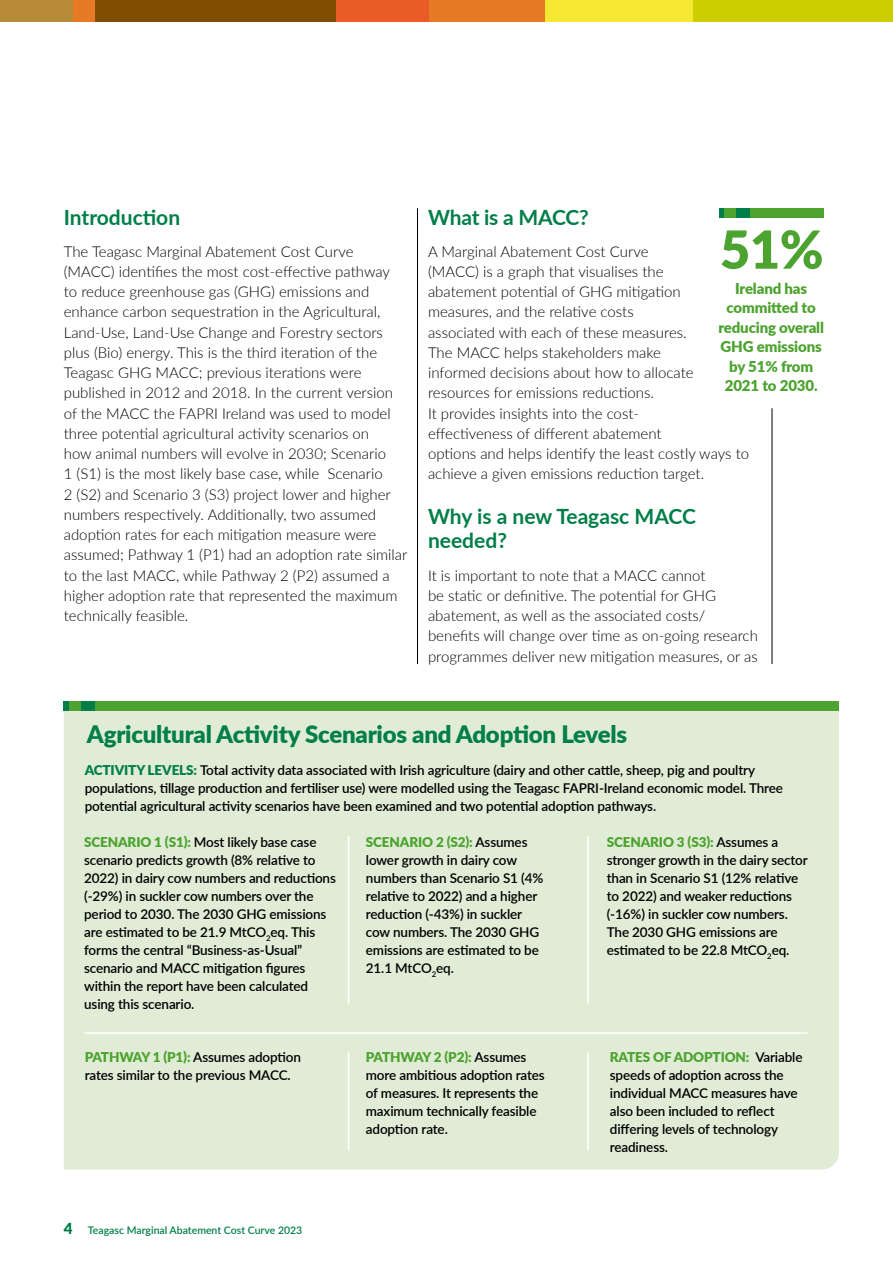
<style>
.page{position:relative;width:893px;height:1263px;background:#fff}
.page>*{position:absolute;margin:0;border:0;box-sizing:border-box;transform-origin:0 0}
.t1{font:900 52.5px "Lato";color:#4da32f}
.t2{font:900 24px "Lato";letter-spacing:-.01em;color:#007e48}
.t3{font:700 21px/24px "Lato";color:#007e48}
.t4{font:300 15px/20.2px "Lato";color:#000}
.t5{font:900 15px/19.5px "Lato";letter-spacing:-.01em;color:#4da32f;text-align:center}
.t6{font:600 13.5px/18px "Lato";letter-spacing:-.01em;color:#000}
.t7{font:600 10.5px "Lato";color:#007e48}
.s1{font-weight:900;color:#007e48}
.s2{font-weight:900;color:#4da32f}
.s3{font-weight:900;font-size:15.15px}
</style>
<div class="page">
<div style="left:0;top:0;width:73px;height:22px;background:#b78a37"></div>
<div style="left:95px;top:0;width:242px;height:22px;background:#7f4e00"></div>
<div style="left:73px;top:0;width:22px;height:22px;background:#e77a24"></div>
<div style="left:429px;top:0;width:116px;height:22px;background:#e77a24"></div>
<div style="left:336px;top:0;width:93px;height:22px;background:#eb5b25"></div>
<div style="left:692px;top:0;width:201px;height:22px;background:#cdce00"></div>
<div style="left:545px;top:0;width:147px;height:22px;background:#f6e832"></div>
<div style="left:64px;top:711px;width:775px;height:458px;background:#e1ecd7"></div>
<hr style="left:348px;top:836px;width:1px;height:168px;background:#fff">
<hr style="left:587px;top:836px;width:2px;height:168px;background:#fff">
<hr style="left:84px;top:1032px;width:724px;height:2px;background:#fff">
<hr style="left:348px;top:1051px;width:1px;height:99px;background:#fff">
<hr style="left:587px;top:1051px;width:2px;height:99px;background:#fff">
<hr style="left:417px;top:208px;width:1px;height:456px;background:#000">
<hr style="left:772px;top:408px;width:1px;height:256px;background:#000">
<div style="left:719px;top:208px;width:6px;height:10px;background:#007e48"></div>
<div style="left:735px;top:208px;width:16px;height:10px;background:#007e48"></div>
<div style="left:724px;top:208px;width:12px;height:10px;background:#4da32f"></div>
<div style="left:750px;top:208px;width:74px;height:10px;background:#4da32f"></div>
<div style="left:64px;top:701px;width:5px;height:10px;background:#007e48"></div>
<div style="left:80px;top:701px;width:15px;height:10px;background:#007e48"></div>
<div style="left:69px;top:701px;width:11px;height:10px;background:#4da32f"></div>
<div style="left:95px;top:701px;width:744px;height:10px;background:#4da32f"></div>
<h3 class="t3" style="left:64px;top:205px;width:118px">Introduction</h3>
<p class="t4" style="left:64px;top:240px;width:331px">The Teagasc Marginal Abatement Cost Curve (MACC) identifies the most cost-effective pathway to reduce greenhouse gas (GHG) emissions and enhance carbon sequestration in the Agricultural, Land-Use, Land-Use Change and Forestry sectors plus (Bio) energy. This is the third iteration of the Teagasc GHG MACC; previous iterations were published in 2012 and 2018. In the current version of the MACC the FAPRI Ireland was used to model three potential agricultural activity scenarios on how animal numbers will evolve in 2030; Scenario 1 (S1) is the most likely base case, while Scenario</p>
<p class="t4" style="left:64px;top:483px;width:345px">2 (S2) and Scenario 3 (S3) project lower and higher numbers respectively. Additionally, two assumed adoption rates for each mitigation measure were assumed; Pathway 1 (P1) had an adoption rate similar to the last MACC, while Pathway 2 (P2) assumed a higher adoption rate that represented the maximum technically feasible.</p>
<h3 class="t3" style="left:428px;top:205px;width:162px">What is a MACC?</h3>
<p class="t4" style="left:428px;top:240px;width:267px">A Marginal Abatement Cost Curve (MACC) is a graph that visualises the abatement potential of GHG mitigation measures, and the relative costs associated with each of these measures.<br>The MACC helps stakeholders make informed decisions about how to allocate resources for emissions reductions.<br>It provides insights into the cost&shy;effectiveness of different abatement</p>
<p class="t4" style="left:428px;top:443px;width:323px">options and helps identify the least costly ways to achieve a given emissions reduction target.</p>
<h3 class="t3" style="left:428px;top:503px;width:269px">Why is a new Teagasc MACC needed?</h3>
<p class="t4" style="left:428px;top:564px;width:331px">It is important to note that a MACC cannot<br>be static or definitive. The potential for GHG abatement, as well as the associated costs/ benefits will change over time as on-going research programmes deliver new mitigation measures, or as</p>
<h1 class="t1" style="left:720px;top:210px;width:105px">51%</h1>
<p class="t5" style="left:718px;top:278px;width:107px">Ireland has committed to reducing overall<br>GHG emissions by 51% from<br>2021 to 2030.</p>
<h2 class="t2" style="left:87px;top:716px;width:542px">Agricultural Activity Scenarios and Adoption Levels</h2>
<p class="t6" style="left:85px;top:760px;width:700px"><span class="s1">ACTIVITY LEVELS:</span> Total activity data associated with Irish agriculture (dairy and other cattle, sheep, pig and poultry populations, tillage production and fertiliser use) were modelled using the Teagasc FAPRI-Ireland economic model. Three potential agricultural activity scenarios have been examined and two potential adoption pathways.</p>
<p class="t6" style="left:366px;top:832px;width:179px"><span class="s2">SCENARIO 2 (S2):</span> Assumes lower growth in dairy cow numbers than Scenario S1 (4% relative to 2022) and a higher reduction (-43%) in suckler cow numbers. The 2030 GHG emissions are estimated to be<br>21.1 MtCO<sub>2</sub>eq.</p>
<p class="t6" style="left:607px;top:832px;width:203px"><span class="s2">SCENARIO 3 (S3):</span> Assumes a stronger growth in the dairy sector than in Scenario S1 (12% relative to 2022) and weaker reductions (-16%) in suckler cow numbers.<br>The 2030 GHG emissions are estimated to be 22.8 MtCO<sub>2</sub>eq.</p>
<p class="t6" style="left:84px;top:832px;width:253px"><span class="s2">SCENARIO 1 (S1):</span> Most likely base case scenario predicts growth (8% relative to 2022) in dairy cow numbers and reductions (-29%) in suckler cow numbers over the period to 2030. The 2030 GHG emissions are estimated to be 21.9 MtCO<sub>2</sub>eq. This forms the central “Business-as-Usual” scenario and MACC mitigation figures within the report have been calculated using this scenario.</p>
<p class="t6" style="left:85px;top:1048px;width:218px"><span class="s2">PATHWAY 1 (P1):</span> Assumes adoption rates similar to the previous MACC.</p>
<p class="t6" style="left:366px;top:1048px;width:180px"><span class="s2">PATHWAY 2 (P2):</span> Assumes more ambitious adoption rates of measures. It represents the maximum technically feasible adoption rate.</p>
<p class="t6" style="left:610px;top:1048px;width:194px"><span class="s2">RATES OF ADOPTION:</span> Variable speeds of adoption across the individual MACC measures have also been included to reflect differing levels of technology readiness.</p>
<p class="t7" style="left:64px;top:1222px;width:240px"><span class="s3">4</span> Teagasc Marginal Abatement Cost Curve 2023</p>
</div>
